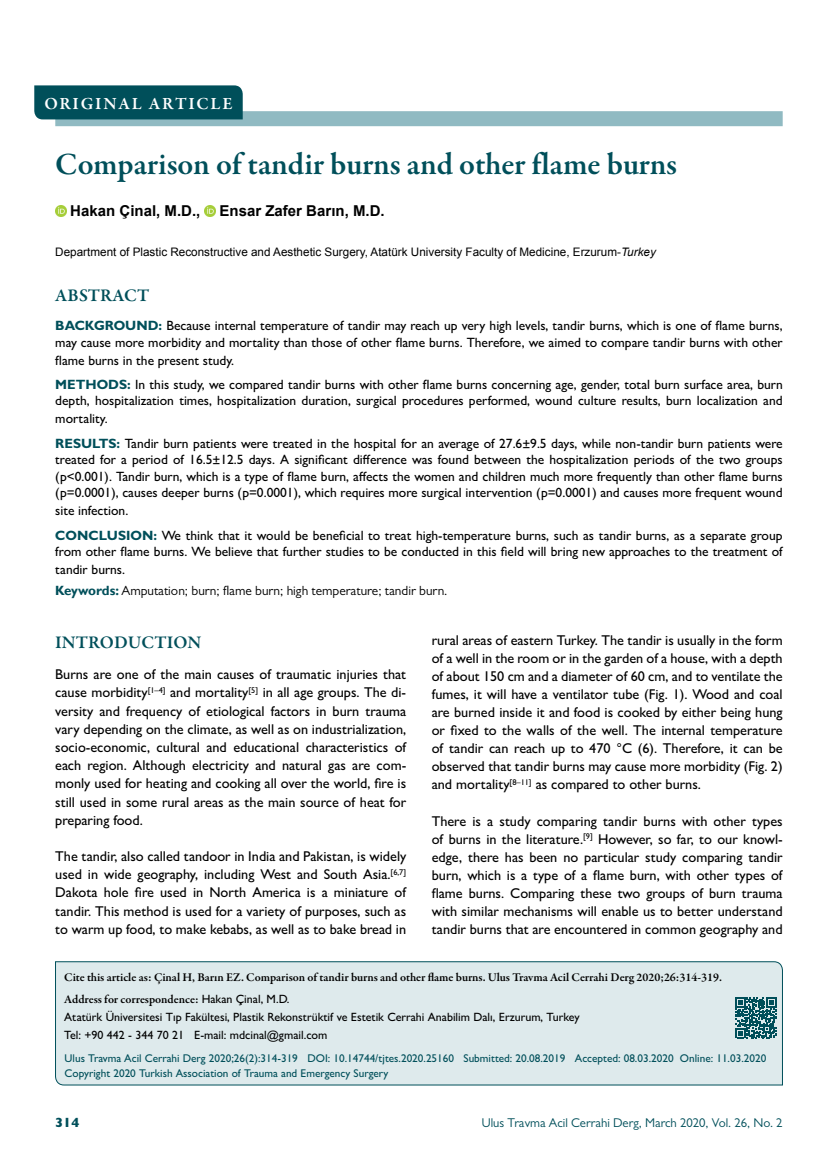
<style>
.page{position:relative;width:838px;height:1170px;background:#fff}
.page>*{position:absolute;margin:0;border:0;box-sizing:border-box;transform-origin:0 0}
.t1{font:600 31.5px "Garamond Premr Pro";letter-spacing:-.005em;color:#004f5a}
.t2{font:600 18px "Garamond Premr Pro";letter-spacing:.005em;color:#004f5a}
.t3{font:600 17.25px "Garamond Premr Pro";letter-spacing:.1em;color:#fff}
.t4{font:700 15px "Arial";color:#000}
.t5{font:500 14.25px/18px "Gill Sans MT Pro";color:#000;text-align:justify}
.t6{font:500 13.5px/16.5px "Gill Sans MT Pro";color:#000}
.t7{font:800 13.5px "Gill Sans MT Pro";color:#004f5a}
.t8{font:13.35px "Gill Sans MT Pro";color:#000}
.t9{font:12.75px "Gill Sans MT Pro";color:#004f5a}
.t10{font:600 12px/22.2px "Garamond Premr Pro";letter-spacing:-.005em;color:#000}
.t11{font:500 12px/18px "Gill Sans MT Pro";color:#000}
.t12{font:11.7px "Arial";color:#000}
.t13{font:500 11.25px/15px "Gill Sans MT Pro";color:#004f5a}
.s1{font-style:italic}
.s2{font-weight:700;color:#004f5a}
.s3{font-family:"Gill Sans";font-weight:700;color:#004f5a}
.s4{font-family:"Gill Sans MT Pro";font-weight:500}
</style>
<div class="page">
<div style="left:55px;top:111px;width:727px;height:15px;background:#90bac2"></div>
<svg style="left:55px;top:205px;width:11px;height:11px"></svg>
<svg style="left:204px;top:205px;width:12px;height:11px"></svg>
<div style="left:34px;top:85px;width:209px;height:34px;background:#004f5a"></div>
<div style="left:55px;top:961px;width:728px;height:124px;background:#deeaec"></div>
<svg style="left:735px;top:997px;width:41px;height:41px;background:#407c84"></svg>
<p class="t3" style="left:44px;top:93px;width:190px">ORIGINAL ARTICLE</p>
<h1 class="t1" style="left:55px;top:145px;width:623px">Comparison of tandir burns and other flame burns</h1>
<p class="t4" style="left:70px;top:201px;width:132px">Hakan Çinal, M.D.,</p>
<p class="t4" style="left:219px;top:201px;width:167px">Ensar Zafer Barın, M.D.</p>
<p class="t12" style="left:55px;top:244px;width:602px">Department of Plastic Reconstructive and Aesthetic Surgery, Atatürk University Faculty of Medicine, Erzurum-<span class="s1">Turkey</span></p>
<p class="t2" style="left:55px;top:284px;width:95px">ABSTRACT</p>
<p class="t6" style="left:55px;top:317px;width:729px"><span class="s2">BACKGROUND:</span> Because internal temperature of tandir may reach up very high levels, tandir burns, which is one of flame burns, may cause more morbidity and mortality than those of other flame burns. Therefore, we aimed to compare tandir burns with other</p>
<p class="t6" style="left:55px;top:347px;width:729px;line-height:24.5px">flame burns in the present study.<br><span class="s2">METHODS:</span> In this study, we compared tandir burns with other flame burns concerning age, gender, total burn surface area, burn</p>
<p class="t6" style="left:55px;top:392px;width:729px;line-height:18px">depth, hospitalization times, hospitalization duration, surgical procedures performed, wound culture results, burn localization and mortality.</p>
<p class="t6" style="left:55px;top:435px;width:729px;text-align:justify"><span class="s2">RESULTS:</span> Tandir burn patients were treated in the hospital for an average of 27.6±9.5 days, while non-tandir burn patients were treated for a period of 16.5±12.5 days. A significant difference was found between the hospitalization periods of the two groups (p&lt;0.001). Tandir burn, which is a type of flame burn, affects the women and children much more frequently than other flame burns (p=0.0001), causes deeper burns (p=0.0001), which requires more surgical intervention (p=0.0001) and causes more frequent wound</p>
<p class="t6" style="left:55px;top:498px;width:728px;line-height:24.5px">site infection.<br><span class="s2">CONCLUSION:</span> We think that it would be beneficial to treat high-temperature burns, such as tandir burns, as a separate group</p>
<p class="t6" style="left:55px;top:543px;width:729px;line-height:17.5px">from other flame burns. We believe that further studies to be conducted in this field will bring new approaches to the treatment of tandir burns.</p>
<p class="t8" style="left:55px;top:583px;width:393px"><span class="s3">Keywords:</span> Amputation; burn; flame burn; high temperature; tandir burn.</p>
<p class="t5" style="left:432px;top:631px;width:352px">rural areas of eastern Turkey. The tandir is usually in the form of a well in the room or in the garden of a house, with a depth of about 150 cm and a diameter of 60 cm, and to ventilate the fumes, it will have a ventilator tube (Fig. 1). Wood and coal are burned inside it and food is cooked by either being hung or fixed to the walls of the well. The internal temperature of tandir can reach up to 470 °C (6). Therefore, it can be observed that tandir burns may cause more morbidity (Fig. 2) and mortality<sup>[8–11]</sup> as compared to other burns.</p>
<p class="t5" style="left:432px;top:811px;width:352px">There is a study comparing tandir burns with other types of burns in the literature.<sup>[9]</sup> However, so far, to our knowl&shy;edge, there has been no particular study comparing tandir burn, which is a type of a flame burn, with other types of flame burns. Comparing these two groups of burn trauma with similar mechanisms will enable us to better understand tandir burns that are encountered in common geography and</p>
<p class="t2" style="left:55px;top:631px;width:148px">INTRODUCTION</p>
<p class="t5" style="left:55px;top:665px;width:352px">Burns are one of the main causes of traumatic injuries that cause morbidity<sup>[1–4]</sup> and mortality<sup>[5]</sup> in all age groups. The di&shy;versity and frequency of etiological factors in burn trauma vary depending on the climate, as well as on industrialization, socio-economic, cultural and educational characteristics of each region. Although electricity and natural gas are com&shy;monly used for heating and cooking all over the world, fire is still used in some rural areas as the main source of heat for preparing food.</p>
<p class="t5" style="left:55px;top:847px;width:352px">The tandir, also called tandoor in India and Pakistan, is widely used in wide geography, including West and South Asia.<sup>[6,7] </sup>Dakota hole fire used in North America is a miniature of tandir. This method is used for a variety of purposes, such as to warm up food, to make kebabs, as well as to bake bread in</p>
<p class="t10" style="left:64px;top:965px;width:659px">Cite this article as: Çinal H, Barın EZ. Comparison of tandir burns and other flame burns. Ulus Travma Acil Cerrahi Derg 2020;26:314-319.<br>Address for correspondence: <span class="s4">Hakan Çinal, M.D.</span></p>
<p class="t11" style="left:64px;top:1007px;width:517px">Atatürk Üniversitesi Tıp Fakültesi, Plastik Rekonstrüktif ve Estetik Cerrahi Anabilim Dalı, Erzurum, Turkey<br>Tel: +90 442 - 344 70 21 E-mail: mdcinal@gmail.com</p>
<p class="t13" style="left:65px;top:1050px;width:703px">Ulus Travma Acil Cerrahi Derg 2020;26(2):314-319 DOI: 10.14744/tjtes.2020.25160 Submitted: 20.08.2019 Accepted: 08.03.2020 Online: 11.03.2020<br>Copyright 2020 Turkish Association of Trauma and Emergency Surgery</p>
<p class="t7" style="left:55px;top:1114px;width:26px">314</p>
<p class="t9" style="left:482px;top:1115px;width:302px">Ulus Travma Acil Cerrahi Derg, March 2020, Vol. 26, No. 2</p>
</div>
